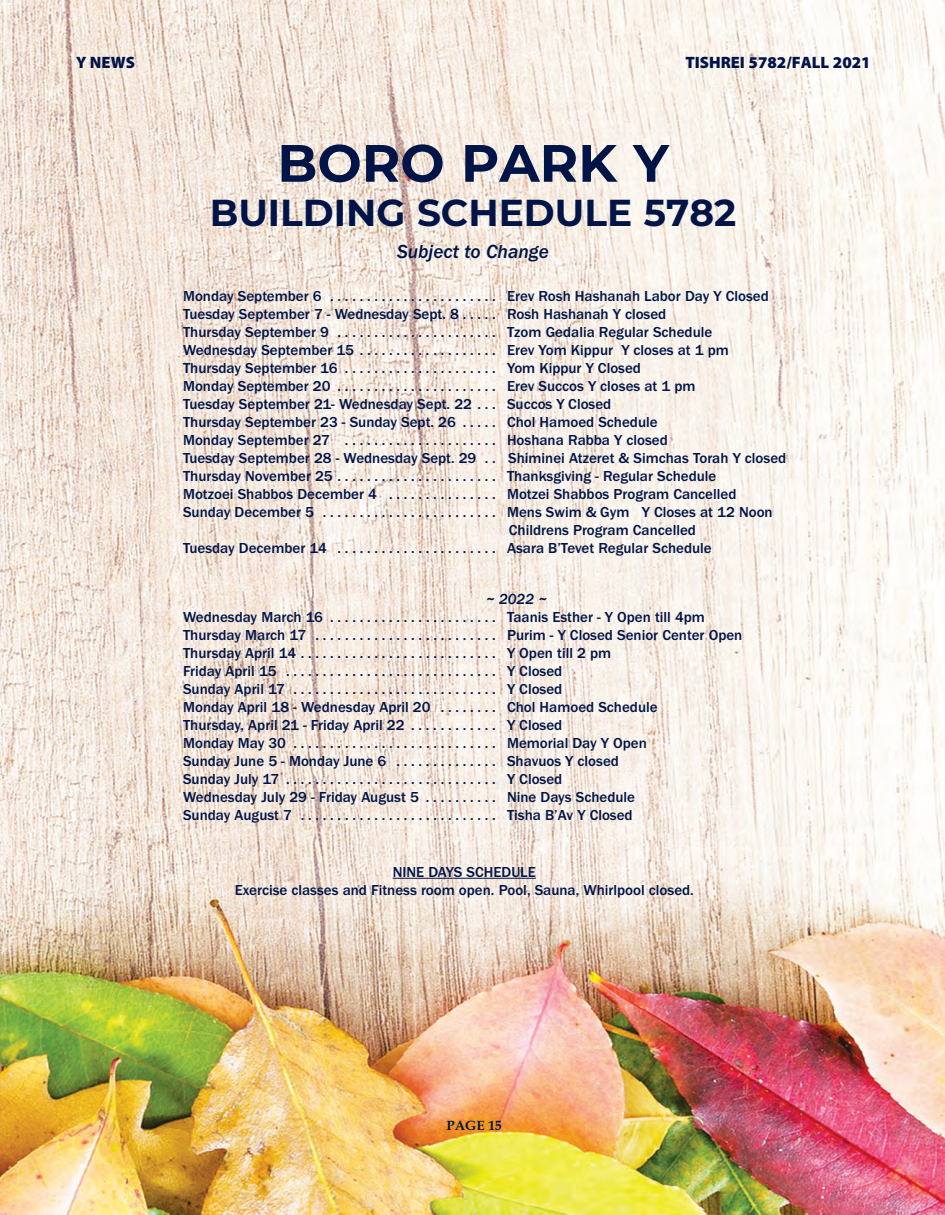
<style>
.page{position:relative;width:945px;height:1215px;background:#fff}
.page>*{position:absolute;margin:0;border:0;box-sizing:border-box;transform-origin:0 0}
.t1{font:700 52.5px "Montserrat";color:#001447}
.t2{font:700 37.5px "Montserrat";color:#001447}
.t3{font:italic 500 19.5px "Franklin Gothic";color:#001447}
.t4{font:900 16.5px "Myriad Pro";color:#001447}
.t5{font:500 15px "Franklin Gothic";color:#001447}
.t6{font:italic 500 15px "Franklin Gothic";color:#001447}
.t7{font:700 13.5px "Book Antiqua";color:#001447}
</style>
<div class="page">
<img style="left:0;top:0;width:944px;height:1215px">
<hr style="left:393px;top:878px;width:143px;height:1px;background:#001447">
<p class="t4" style="left:76px;top:56px;width:60px">Y NEWS</p>
<p class="t4" style="left:685px;top:56px;width:187px">TISHREI 5782/FALL 2021</p>
<p class="t1" style="left:277px;top:143px;width:393px">BORO PARK Y</p>
<p class="t2" style="left:210px;top:198px;width:528px">BUILDING SCHEDULE 5782</p>
<p class="t3" style="left:397px;top:245px;width:153px">Subject to Change</p>
<p class="t5" style="left:183px;top:291px;width:587px">Monday September 6 . . . . . . . . . . . . . . . . . . . . . . . Erev Rosh Hashanah Labor Day Y Closed</p>
<p class="t5" style="left:183px;top:309px;width:485px">Tuesday September 7 - Wednesday Sept. 8 . . . . . Rosh Hashanah Y closed</p>
<p class="t5" style="left:183px;top:327px;width:531px">Thursday September 9 . . . . . . . . . . . . . . . . . . . . . . Tzom Gedalia Regular Schedule</p>
<p class="t5" style="left:183px;top:345px;width:547px">Wednesday September 15 . . . . . . . . . . . . . . . . . . . Erev Yom Kippur Y closes at 1 pm</p>
<p class="t5" style="left:183px;top:363px;width:459px">Thursday September 16 . . . . . . . . . . . . . . . . . . . . . Yom Kippur Y Closed</p>
<p class="t5" style="left:183px;top:381px;width:514px">Monday September 20 . . . . . . . . . . . . . . . . . . . . . . Erev Succos Y closes at 1 pm</p>
<p class="t5" style="left:183px;top:399px;width:430px">Tuesday September 21- Wednesday Sept. 22 . . . Succos Y Closed</p>
<p class="t5" style="left:183px;top:417px;width:476px">Thursday September 23 - Sunday Sept. 26 . . . . . Chol Hamoed Schedule</p>
<p class="t5" style="left:183px;top:435px;width:486px">Monday September 27 . . . . . . . . . . . . . . . . . . . . . Hoshana Rabba Y closed</p>
<p class="t5" style="left:183px;top:453px;width:605px">Tuesday September 28 - Wednesday Sept. 29 . . Shiminei Atzeret &amp; Simchas Torah Y closed</p>
<p class="t5" style="left:183px;top:471px;width:535px">Thursday November 25 . . . . . . . . . . . . . . . . . . . . . . Thanksgiving - Regular Schedule</p>
<p class="t5" style="left:183px;top:489px;width:555px">Motzoei Shabbos December 4 . . . . . . . . . . . . . . . Motzei Shabbos Program Cancelled</p>
<p class="t5" style="left:183px;top:507px;width:591px">Sunday December 5 . . . . . . . . . . . . . . . . . . . . . . . . Mens Swim &amp; Gym Y Closes at 12 Noon</p>
<p class="t5" style="left:509px;top:525px;width:189px">Childrens Program Cancelled</p>
<p class="t5" style="left:183px;top:543px;width:530px">Tuesday December 14 . . . . . . . . . . . . . . . . . . . . . . Asara B’Tevet Regular Schedule</p>
<p class="t6" style="left:486px;top:594px;width:62px">~ 2022 ~</p>
<p class="t5" style="left:183px;top:612px;width:523px">Wednesday March 16 . . . . . . . . . . . . . . . . . . . . . . . Taanis Esther - Y Open till 4pm</p>
<p class="t5" style="left:183px;top:630px;width:561px">Thursday March 17 . . . . . . . . . . . . . . . . . . . . . . . . . Purim - Y Closed Senior Center Open</p>
<p class="t5" style="left:183px;top:648px;width:430px">Thursday April 14 . . . . . . . . . . . . . . . . . . . . . . . . . . . Y Open till 2 pm</p>
<p class="t5" style="left:183px;top:666px;width:381px">Friday April 15 . . . . . . . . . . . . . . . . . . . . . . . . . . . . . Y Closed</p>
<p class="t5" style="left:183px;top:684px;width:381px">Sunday April 17 . . . . . . . . . . . . . . . . . . . . . . . . . . . . Y Closed</p>
<p class="t5" style="left:183px;top:702px;width:476px">Monday April 18 - Wednesday April 20 . . . . . . . . Chol Hamoed Schedule</p>
<p class="t5" style="left:183px;top:720px;width:381px">Thursday, April 21 - Friday April 22 . . . . . . . . . . . . Y Closed</p>
<p class="t5" style="left:183px;top:738px;width:465px">Monday May 30 . . . . . . . . . . . . . . . . . . . . . . . . . . . . Memorial Day Y Open</p>
<p class="t5" style="left:183px;top:756px;width:437px">Sunday June 5 - Monday June 6 . . . . . . . . . . . . . . Shavuos Y closed</p>
<p class="t5" style="left:183px;top:774px;width:381px">Sunday July 17 . . . . . . . . . . . . . . . . . . . . . . . . . . . . . Y Closed</p>
<p class="t5" style="left:183px;top:792px;width:454px">Wednesday July 29 - Friday August 5 . . . . . . . . . . Nine Days Schedule</p>
<p class="t5" style="left:183px;top:810px;width:451px">Sunday August 7 . . . . . . . . . . . . . . . . . . . . . . . . . . . Tisha B’Av Y Closed</p>
<p class="t5" style="left:393px;top:867px;width:145px">NINE DAYS SCHEDULE</p>
<p class="t5" style="left:235px;top:885px;width:461px">Exercise classes and Fitness room open. Pool, Sauna, Whirlpool closed.</p>
<p class="t7" style="left:446px;top:1118px;width:57px">PAGE 15</p>
</div>
